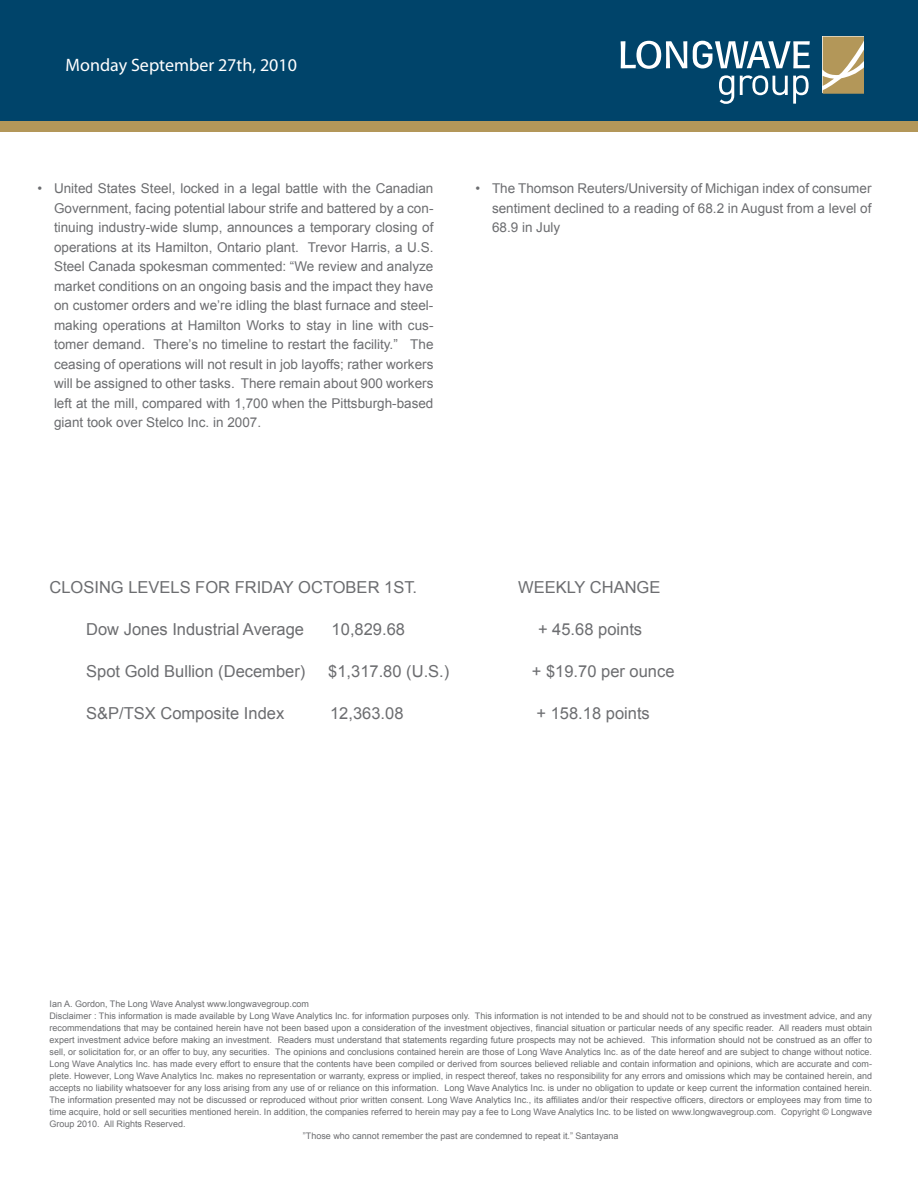
<style>
.page{position:relative;width:918px;height:1188px;background:#fff}
.page>*{position:absolute;margin:0;border:0;box-sizing:border-box;transform-origin:0 0}
.t1{font:18px "Myriad Pro";color:#fff}
.t2{font:16.5px "Arial";color:#6c6d70}
.t3{font:13.5px/19.5px "Arial";color:#6c6d70;text-align:justify}
.t4{font:9px/12px "Arial";color:#6c6d70;text-align:justify}
</style>
<div class="page">
<div style="left:0;top:0;width:918px;height:123px;background:#00446a"></div>
<div style="left:0;top:122px;width:918px;height:10px;background:#b39759"></div>
<svg style="left:621px;top:41px;width:66px;height:28px"></svg>
<svg style="left:693px;top:41px;width:117px;height:27px"></svg>
<svg style="left:719px;top:75px;width:15px;height:29px"></svg>
<svg style="left:740px;top:75px;width:69px;height:29px"></svg>
<svg style="left:823px;top:37px;width:41px;height:57px"></svg>
<p class="t1" style="left:66px;top:54px;width:233px">Monday September 27th, 2010</p>
<p class="t3" style="left:38px;top:179px;width:6px">•</p>
<p class="t3" style="left:492px;top:179px;width:381px">The Thomson Reuters/University of Michigan index of consumer sentiment declined to a reading of 68.2 in August from a level of 68.9 in July</p>
<p class="t3" style="left:54px;top:179px;width:381px">United States Steel, locked in a legal battle with the Canadian Government, facing potential labour strife and battered by a con&shy;tinuing industry-wide slump, announces a temporary closing of operations at its Hamilton, Ontario plant. Trevor Harris, a U.S.<br>Steel Canada spokesman commented: “We review and analyze market conditions on an ongoing basis and the impact they have on customer orders and we’re idling the blast furnace and steel&shy;making operations at Hamilton Works to stay in line with cus&shy;tomer demand. There’s no timeline to restart the facility.” The ceasing of operations will not result in job layoffs; rather workers will be assigned to other tasks. There remain about 900 workers left at the mill, compared with 1,700 when the Pittsburgh-based giant took over Stelco Inc. in 2007.</p>
<p class="t3" style="left:476px;top:179px;width:6px">•</p>
<p class="t2" style="left:50px;top:577px;width:369px">CLOSING LEVELS FOR FRIDAY OCTOBER 1ST.</p>
<p class="t2" style="left:518px;top:577px;width:144px">WEEKLY CHANGE</p>
<p class="t2" style="left:86px;top:619px;width:219px">Dow Jones Industrial Average</p>
<p class="t2" style="left:332px;top:619px;width:75px">10,829.68</p>
<p class="t2" style="left:538px;top:619px;width:106px">+ 45.68 points</p>
<p class="t2" style="left:86px;top:661px;width:221px">Spot Gold Bullion (December)</p>
<p class="t2" style="left:328px;top:661px;width:123px">$1,317.80 (U.S.)</p>
<p class="t2" style="left:532px;top:661px;width:144px">+ $19.70 per ounce</p>
<p class="t2" style="left:86px;top:703px;width:200px">S&amp;P/TSX Composite Index</p>
<p class="t2" style="left:330px;top:703px;width:75px">12,363.08</p>
<p class="t2" style="left:537px;top:703px;width:115px">+ 158.18 points</p>
<p class="t4" style="left:50px;top:998px;width:261px">Ian A. Gordon, The Long Wave Analyst www.longwavegroup.com</p>
<p class="t4" style="left:50px;top:1010px;width:824px">Disclaimer : This information is made available by Long Wave Analytics Inc. for information purposes only. This information is not intended to be and should not to be construed as investment advice, and any recommendations that may be contained herein have not been based upon a consideration of the investment objectives, financial situation or particular needs of any specific reader. All readers must obtain expert investment advice before making an investment. Readers must understand that statements regarding future prospects may not be achieved. This information should not be construed as an offer to sell, or solicitation for, or an offer to buy, any securities. The opinions and conclusions contained herein are those of Long Wave Analytics Inc. as of the date hereof and are subject to change without notice.<br>Long Wave Analytics Inc. has made every effort to ensure that the contents have been compiled or derived from sources believed reliable and contain information and opinions, which are accurate and com&shy;plete. However, Long Wave Analytics Inc. makes no representation or warranty, express or implied, in respect thereof, takes no responsibility for any errors and omissions which may be contained herein, and accepts no liability whatsoever for any loss arising from any use of or reliance on this information. Long Wave Analytics Inc. is under no obligation to update or keep current the information contained herein.<br>The information presented may not be discussed or reproduced without prior written consent. Long Wave Analytics Inc., its affiliates and/or their respective officers, directors or employees may from time to time acquire, hold or sell securities mentioned herein. In addition, the companies referred to herein may pay a fee to Long Wave Analytics Inc. to be listed on www.longwavegroup.com. Copyright © Longwave Group 2010. All Rights Reserved.</p>
<p class="t4" style="left:303px;top:1130px;width:317px">”Those who cannot remember the past are condemned to repeat it.” Santayana</p>
</div>
